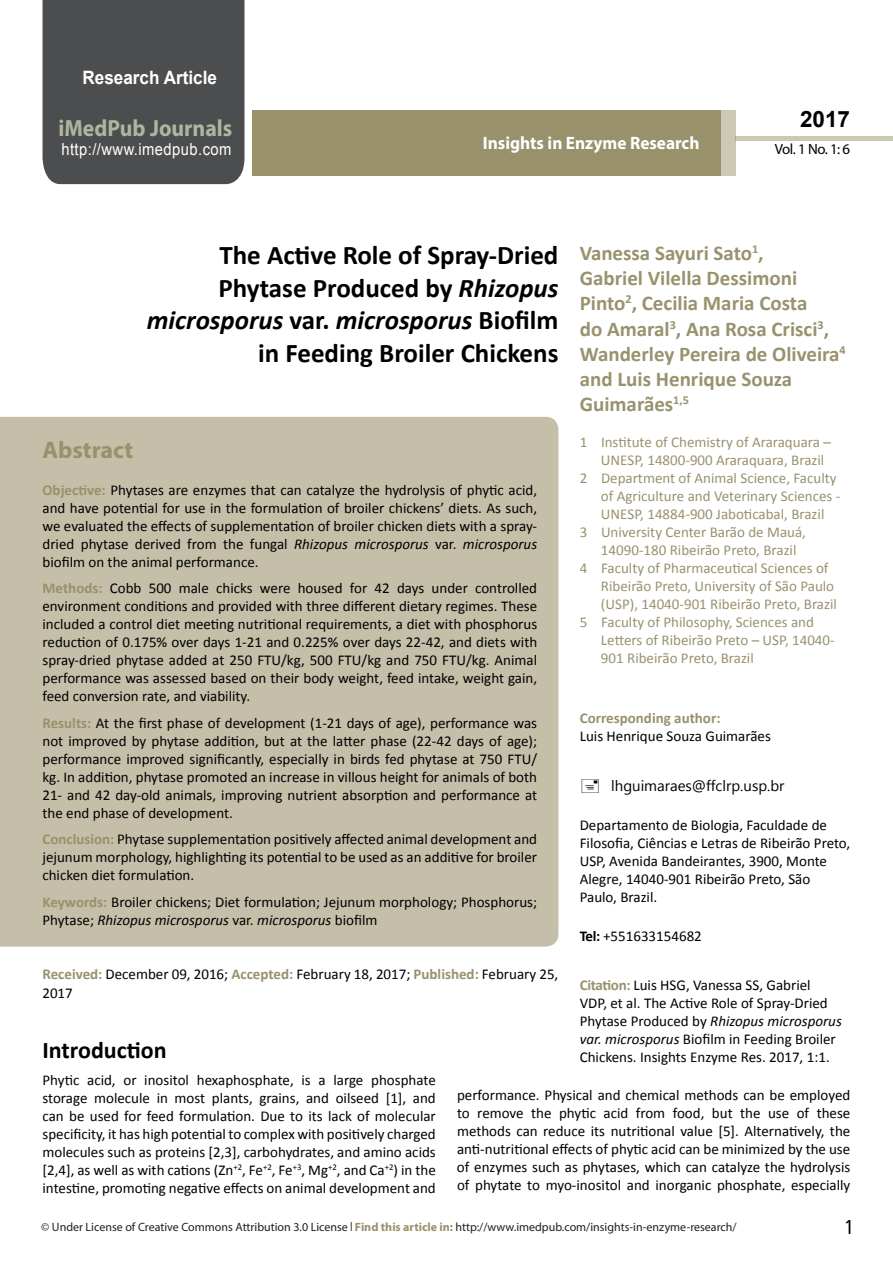
<style>
.page{position:relative;width:893px;height:1263px;background:#fff}
.page>*{position:absolute;margin:0;border:0;box-sizing:border-box;transform-origin:0 0}
.t1{font:700 27px/32.4px "Calibri";color:#000;text-align:right}
.t2{font:25.5px "Tunga";color:#000}
.t3{font:700 24px "Calibri";color:#000}
.t4{font:700 24px "Myriad Pro";color:#98916c}
.t5{font:700 23.4px "Myriad Pro";color:#b0b5a0;scale:.93 1}
.t6{font:700 22.5px "Arial";color:#000}
.t7{font:700 21px/25.2px "Calibri";color:#99926e}
.t8{font:700 18.45px "Arial";color:#fff;scale:.93 1}
.t9{font:700 18px "Myriad Pro";color:#fff;scale:.96 1}
.t10{font:16.5px "Arial";letter-spacing:.03em;color:#fff;scale:.89 1}
.t11{font:15px/18px "Calibri";color:#000;text-align:justify}
.t12{font:15px "Calibri";color:#99926e}
.t13{font:15px "Segoe UI";color:#000}
.t14{font:700 15px "Calibri";color:#98916c}
.t15{font:14.85px "Myriad Pro";color:#000}
.t16{font:12px "Myriad Pro";color:#221e1f}
.s1{font-style:italic}
.s2{font-weight:700;color:#98916c}
.s3{font-weight:700}
.s4{font-family:"Tunga";color:#000}
</style>
<div class="page">
<div style="left:43px;top:0;width:201px;height:184px;background:#4c4d4f"></div>
<hr style="left:736px;top:137px;width:157px;height:4px;background:#cbc8b5">
<div style="left:252px;top:110px;width:469px;height:66px;background:#98916c"></div>
<div style="left:721px;top:110px;width:15px;height:66px;background:#cbc8b5"></div>
<div style="left:0;top:417px;width:558px;height:530px;background:#c5bfa9"></div>
<p class="t8" style="left:82px;top:65px;width:146px">Research Article</p>
<h3 class="t5" style="left:58px;top:113px;width:188px">iMedPub Journals</h3>
<p class="t10" style="left:61px;top:138px;width:193px">http://www.imedpub.com</p>
<p class="t9" style="left:483px;top:132px;width:227px">Insights in Enzyme Research</p>
<h3 class="t6" style="left:800px;top:104px;width:52px">2017</h3>
<p class="t15" style="left:775px;top:140px;width:77px">Vol. 1 No. 1: 6</p>
<h3 class="t7" style="left:580px;top:240px;width:268px">Vanessa Sayuri Sato<sup>1</sup>,<br>Gabriel Vilella Dessimoni<br>Pinto<sup>2</sup>, Cecilia Maria Costa<br>do Amaral<sup>3</sup>, Ana Rosa Crisci<sup>3</sup>,<br>Wanderley Pereira de Oliveira<sup>4 </sup>and Luis Henrique Souza<br>Guimarães<sup>1,5</sup></h3>
<p class="t12" style="left:580px;top:432px;width:253px">1 Institute of Chemistry of Araraquara –</p>
<p class="t12" style="left:601px;top:450px;width:225px">UNESP, 14800-900 Araraquara, Brazil</p>
<p class="t12" style="left:580px;top:468px;width:258px">2 Department of Animal Science, Faculty</p>
<p class="t12" style="left:601px;top:486px;width:241px">of Agriculture and Veterinary Sciences -</p>
<p class="t12" style="left:601px;top:504px;width:225px">UNESP, 14884-900 Jaboticabal, Brazil</p>
<p class="t12" style="left:580px;top:522px;width:228px">3 University Center Barão de Mauá,</p>
<p class="t12" style="left:601px;top:540px;width:197px">14090-180 Ribeirão Preto, Brazil</p>
<p class="t12" style="left:580px;top:558px;width:250px">4 Faculty of Pharmaceutical Sciences of</p>
<p class="t12" style="left:601px;top:576px;width:235px">Ribeirão Preto, University of São Paulo</p>
<p class="t12" style="left:601px;top:594px;width:237px">(USP), 14040-901 Ribeirão Preto, Brazil</p>
<p class="t12" style="left:580px;top:612px;width:236px">5 Faculty of Philosophy, Sciences and</p>
<p class="t12" style="left:601px;top:630px;width:235px">Letters of Ribeirão Preto – USP, 14040-</p>
<p class="t12" style="left:601px;top:648px;width:154px">901 Ribeirão Preto, Brazil</p>
<h1 class="t1" style="left:147px;top:239px;width:413px">The Active Role of Spray-Dried<br>Phytase Produced by <span class="s1">Rhizopus microsporus</span> var. <span class="s1">microsporus</span> Biofilm in Feeding Broiler Chickens</h1>
<h3 class="t4" style="left:43px;top:434px;width:92px">Abstract</h3>
<p class="t11" style="left:43px;top:481px;width:496px"><span class="s2">Objective:</span> Phytases are enzymes that can catalyze the hydrolysis of phytic acid, and have potential for use in the formulation of broiler chickens’ diets. As such, we evaluated the effects of supplementation of broiler chicken diets with a spray&shy;dried phytase derived from the fungal <span class="s1">Rhizopus microsporus</span> var. <span class="s1">microsporus </span>biofilm on the animal performance.</p>
<p class="t11" style="left:43px;top:579px;width:496px"><span class="s2">Methods:</span> Cobb 500 male chicks were housed for 42 days under controlled environment conditions and provided with three different dietary regimes. These included a control diet meeting nutritional requirements, a diet with phosphorus reduction of 0.175% over days 1-21 and 0.225% over days 22-42, and diets with spray-dried phytase added at 250 FTU/kg, 500 FTU/kg and 750 FTU/kg. Animal performance was assessed based on their body weight, feed intake, weight gain, feed conversion rate, and viability.</p>
<p class="t11" style="left:42px;top:714px;width:496px"><span class="s2">Results:</span> At the first phase of development (1-21 days of age), performance was not improved by phytase addition, but at the latter phase (22-42 days of age); performance improved significantly, especially in birds fed phytase at 750 FTU/ kg. In addition, phytase promoted an increase in villous height for animals of both 21- and 42 day-old animals, improving nutrient absorption and performance at the end phase of development.</p>
<p class="t11" style="left:42px;top:830px;width:496px"><span class="s2">Conclusion:</span> Phytase supplementation positively affected animal development and jejunum morphology, highlighting its potential to be used as an additive for broiler chicken diet formulation.</p>
<p class="t11" style="left:42px;top:893px;width:496px"><span class="s2">Keywords:</span> Broiler chickens; Diet formulation; Jejunum morphology; Phosphorus;<br>Phytase; <span class="s1">Rhizopus microsporus</span> var. <span class="s1">microsporus</span> biofilm</p>
<p class="t14" style="left:580px;top:708px;width:142px">Corresponding author:</p>
<p class="t11" style="left:580px;top:727px;width:193px">Luis Henrique Souza Guimarães</p>
<p class="t13" style="left:611px;top:775px;width:175px">lhguimaraes@ffclrp.usp.br</p>
<p class="t11" style="left:580px;top:816px;width:272px;text-align:left">Departamento de Biologia, Faculdade de Filosofia, Ciências e Letras de Ribeirão Preto, USP, Avenida Bandeirantes, 3900, Monte Alegre, 14040-901 Ribeirão Preto, São Paulo, Brazil.</p>
<p class="t11" style="left:580px;top:927px;width:124px"><span class="s3">Tel:</span> +551633154682</p>
<p class="t11" style="left:580px;top:976px;width:264px;text-align:left"><span class="s2">Citation:</span> Luis HSG, Vanessa SS, Gabriel<br>VDP, et al. The Active Role of Spray-Dried Phytase Produced by <span class="s1">Rhizopus microsporus var. microsporus</span> Biofilm in Feeding Broiler Chickens. Insights Enzyme Res. 2017, 1:1.</p>
<p class="t11" style="left:42px;top:965px;width:517px;line-height:18.8px"><span class="s2">Received:</span> December 09, 2016; <span class="s2">Accepted:</span> February 18, 2017; <span class="s2">Published:</span> February 25,<br>2017</p>
<h3 class="t3" style="left:43px;top:1035px;width:126px">Introduction</h3>
<p class="t11" style="left:43px;top:1071px;width:395px">Phytic acid, or inositol hexaphosphate, is a large phosphate storage molecule in most plants, grains, and oilseed [1], and can be used for feed formulation. Due to its lack of molecular specificity, it has high potential to complex with positively charged molecules such as proteins [2,3], carbohydrates, and amino acids [2,4], as well as with cations (Zn<sup>+2</sup>, Fe<sup>+2</sup>, Fe<sup>+3</sup>, Mg<sup>+2</sup>, and Ca<sup>+2</sup>) in the intestine, promoting negative effects on animal development and</p>
<p class="t11" style="left:457px;top:1086px;width:395px">performance. Physical and chemical methods can be employed to remove the phytic acid from food, but the use of these methods can reduce its nutritional value [5]. Alternatively, the anti-nutritional effects of phytic acid can be minimized by the use of enzymes such as phytases, which can catalyze the hydrolysis of phytate to myo-inositol and inorganic phosphate, especially</p>
<p class="t16" style="left:41px;top:1220px;width:697px">© Under License of Creative Commons Attribution 3.0 License <span class="s4">|</span> <span class="s2">Find this article in:</span> http://www.imedpub.com/insights-in-enzyme-research/</p>
<h2 class="t2" style="left:845px;top:1210px;width:9px">1</h2>
</div>
